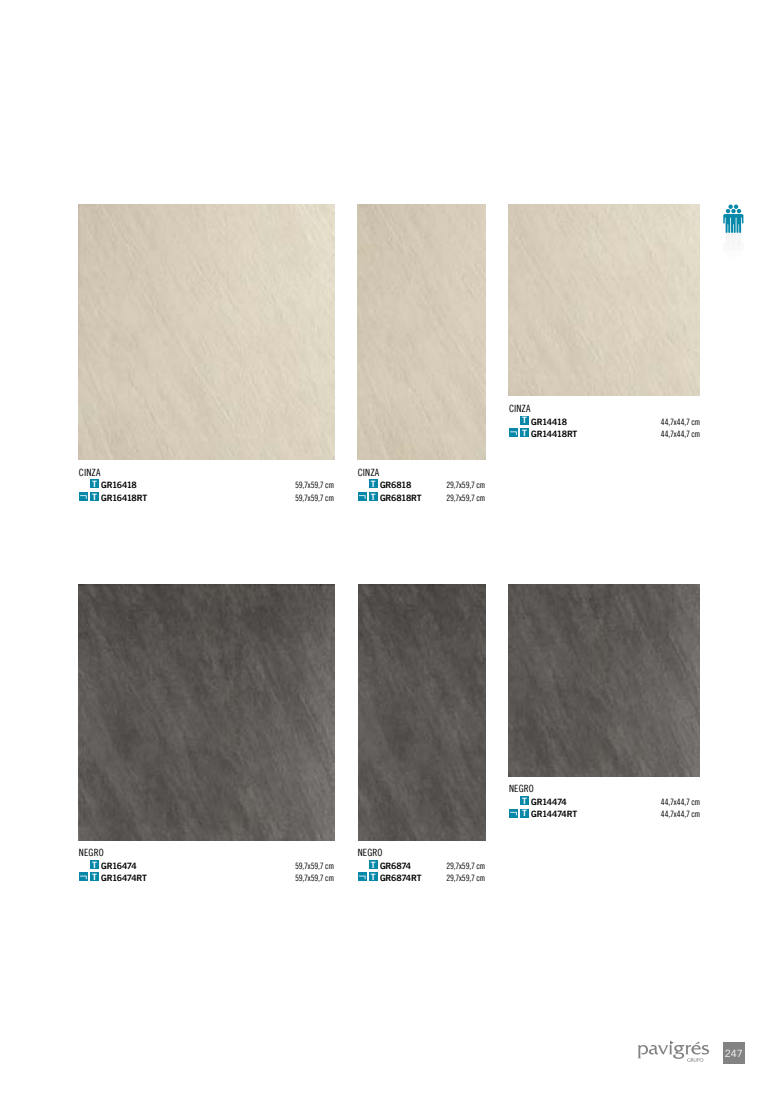
<style>
.page{position:relative;width:780px;height:1099px;background:#fff}
.page>*{position:absolute;margin:0;border:0;box-sizing:border-box;transform-origin:0 0}
.t1{font:10px "Trade Gothic LT Cond Eighteen";letter-spacing:.01em;color:#000}
.t2{font:10px "Trade Gothic LT";color:#fff}
.t3{font:8.75px "Trade Gothic LT Cond Eighteen";letter-spacing:-.015em;color:#000}
.t4{font:8.75px "Trade Gothic LT Bold Two";letter-spacing:-.04em;color:#000}
.t5{font:8.75px "Trade Gothic LT Bold Two";letter-spacing:-.06em;color:#000}
.t6{font:8.75px "Trade Gothic LT Bold Two";letter-spacing:-.065em;color:#000}
.s1{color:#fff}
</style>
<div class="page">
<div style="left:723px;top:1042px;width:21px;height:21px;background:#838383"></div>
<svg style="left:638px;top:1040px;width:71px;height:21px"></svg>
<img style="left:358px;top:585px;width:127px;height:255px">
<img style="left:79px;top:585px;width:255px;height:255px">
<img style="left:726px;top:234px;width:15px;height:6px">
<svg style="left:723px;top:204px;width:20px;height:30px"></svg>
<div style="left:90px;top:479px;width:9px;height:9px;background:#0788a9"></div>
<div style="left:79px;top:492px;width:9px;height:9px;background:#0788a9"></div>
<svg style="left:80px;top:495px;width:7px;height:4px"></svg>
<div style="left:90px;top:492px;width:9px;height:9px;background:#0788a9"></div>
<div style="left:369px;top:479px;width:9px;height:9px;background:#0788a9"></div>
<div style="left:358px;top:492px;width:8px;height:9px;background:#0788a9"></div>
<svg style="left:359px;top:495px;width:6px;height:4px"></svg>
<div style="left:369px;top:492px;width:9px;height:9px;background:#0788a9"></div>
<div style="left:520px;top:416px;width:9px;height:8px;background:#0788a9"></div>
<svg style="left:509px;top:428px;width:9px;height:9px"></svg>
<svg style="left:510px;top:431px;width:6px;height:4px"></svg>
<div style="left:520px;top:428px;width:9px;height:9px;background:#0788a9"></div>
<div style="left:90px;top:859px;width:9px;height:9px;background:#0788a9"></div>
<div style="left:79px;top:872px;width:9px;height:9px;background:#0788a9"></div>
<svg style="left:80px;top:875px;width:7px;height:4px"></svg>
<div style="left:90px;top:872px;width:9px;height:9px;background:#0788a9"></div>
<div style="left:369px;top:859px;width:9px;height:9px;background:#0788a9"></div>
<div style="left:358px;top:872px;width:8px;height:9px;background:#0788a9"></div>
<svg style="left:359px;top:875px;width:6px;height:4px"></svg>
<div style="left:369px;top:872px;width:9px;height:9px;background:#0788a9"></div>
<img style="left:508px;top:585px;width:192px;height:191px">
<div style="left:520px;top:796px;width:9px;height:9px;background:#0788a9"></div>
<svg style="left:509px;top:809px;width:9px;height:8px"></svg>
<svg style="left:510px;top:811px;width:6px;height:4px"></svg>
<div style="left:520px;top:808px;width:9px;height:9px;background:#0788a9"></div>
<p class="t1" style="left:79px;top:466px;width:23px">CINZA</p>
<p class="t5" style="left:92px;top:480px;width:46px"><span class="s1">T</span> GR16418</p>
<p class="t3" style="left:295px;top:480px;width:41px">59,7x59,7 cm</p>
<p class="t4" style="left:92px;top:492px;width:57px"><span class="s1">T</span> GR16418RT</p>
<p class="t3" style="left:295px;top:492px;width:41px">59,7x59,7 cm</p>
<p class="t1" style="left:358px;top:466px;width:23px">CINZA</p>
<p class="t4" style="left:371px;top:480px;width:42px"><span class="s1">T</span> GR6818</p>
<p class="t3" style="left:446px;top:480px;width:41px">29,7x59,7 cm</p>
<p class="t4" style="left:371px;top:492px;width:52px"><span class="s1">T</span> GR6818RT</p>
<p class="t3" style="left:446px;top:492px;width:41px">29,7x59,7 cm</p>
<p class="t1" style="left:509px;top:402px;width:23px">CINZA</p>
<p class="t4" style="left:522px;top:416px;width:47px"><span class="s1">T</span> GR14418</p>
<p class="t3" style="left:660px;top:416px;width:41px">44,7x44,7 cm</p>
<p class="t4" style="left:522px;top:428px;width:57px"><span class="s1">T</span> GR14418RT</p>
<p class="t3" style="left:660px;top:429px;width:41px">44,7x44,7 cm</p>
<p class="t1" style="left:79px;top:846px;width:26px">NEGRO</p>
<p class="t6" style="left:92px;top:860px;width:46px"><span class="s1">T</span> GR16474</p>
<p class="t3" style="left:295px;top:860px;width:41px">59,7x59,7 cm</p>
<p class="t4" style="left:92px;top:872px;width:56px"><span class="s1">T</span> GR16474RT</p>
<p class="t3" style="left:295px;top:873px;width:41px">59,7x59,7 cm</p>
<p class="t1" style="left:358px;top:846px;width:26px">NEGRO</p>
<p class="t4" style="left:371px;top:860px;width:42px"><span class="s1">T</span> GR6874</p>
<p class="t3" style="left:446px;top:860px;width:41px">29,7x59,7 cm</p>
<p class="t4" style="left:371px;top:872px;width:52px"><span class="s1">T</span> GR6874RT</p>
<p class="t3" style="left:446px;top:873px;width:41px">29,7x59,7 cm</p>
<p class="t1" style="left:509px;top:783px;width:26px">NEGRO</p>
<p class="t5" style="left:522px;top:796px;width:46px"><span class="s1">T</span> GR14474</p>
<p class="t3" style="left:660px;top:796px;width:41px">44,7x44,7 cm</p>
<p class="t4" style="left:522px;top:809px;width:57px"><span class="s1">T</span> GR14474RT</p>
<p class="t3" style="left:660px;top:809px;width:41px">44,7x44,7 cm</p>
<p class="t2" style="left:724px;top:1046px;width:20px">247</p>
</div>
